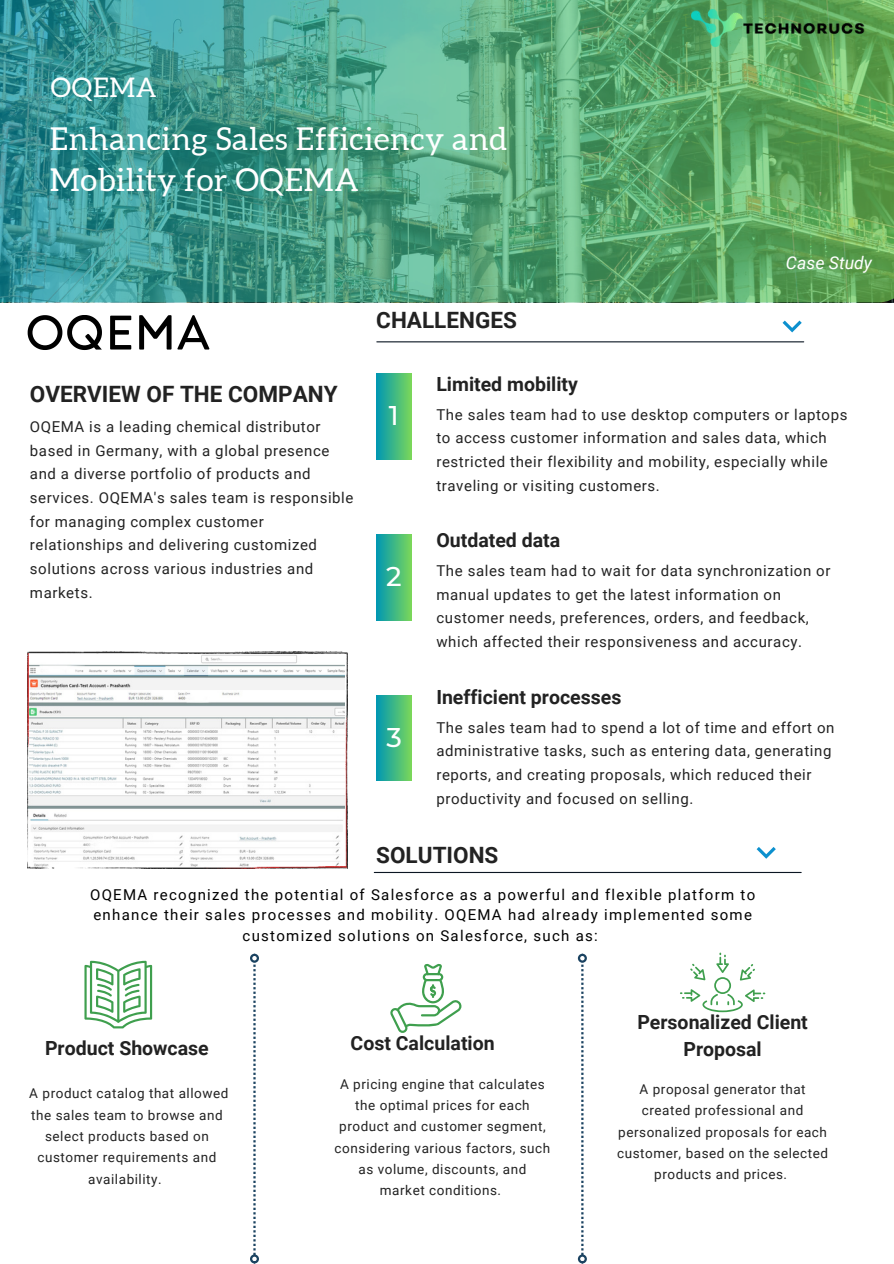
<style>
.page{position:relative;width:894px;height:1264px;background:#fff}
.page>*{position:absolute;margin:0;border:0;box-sizing:border-box;transform-origin:0 0}
.t1{font:31.5px/40.5px "Aleo";letter-spacing:.02em;color:#fff}
.t2{font:27px "Aleo";letter-spacing:.02em;color:#fff}
.t3{font:500 27px "Montserrat";color:#fff}
.t4{font:700 22.5px "Roboto";color:#222}
.t5{font:700 19.5px/27px "Roboto";color:#222;text-align:center}
.t6{font:italic 17.55px "Roboto";color:#fff}
.t7{font:15px/23.7px "Roboto";letter-spacing:.04em;color:#222}
.t8{font:15px/20.2px "Roboto";letter-spacing:.085em;color:#000;text-align:center}
.t9{font:13.5px/21.3px "Roboto";letter-spacing:.04em;color:#222;text-align:center}
</style>
<div class="page">
<svg style="left:376px;top:374px;width:35px;height:85px;background:#3bb687"></svg>
<svg style="left:376px;top:534px;width:35px;height:86px;background:#3bb687"></svg>
<svg style="left:376px;top:695px;width:35px;height:86px;background:#3bb687"></svg>
<hr style="left:377px;top:341px;width:426px;height:1px;background:#0b1623">
<svg style="left:782px;top:320px;width:19px;height:12px"></svg>
<svg style="left:756px;top:847px;width:19px;height:11px"></svg>
<img style="left:27px;top:651px;width:321px;height:217px">
<img style="left:0;top:0;width:893px;height:302px">
<svg style="left:28px;top:315px;width:181px;height:35px"></svg>
<svg style="left:253px;top:962px;width:2px;height:292px"></svg>
<div style="left:250px;top:1254px;width:9px;height:9px;border:2px solid #1b4361;border-radius:50%"></div>
<div style="left:250px;top:953px;width:9px;height:9px;border:2px solid #1b4361;border-radius:50%"></div>
<svg style="left:581px;top:962px;width:2px;height:292px"></svg>
<div style="left:577px;top:1254px;width:9px;height:9px;border:2px solid #1b4361;border-radius:50%"></div>
<div style="left:577px;top:953px;width:9px;height:9px;border:2px solid #1b4361;border-radius:50%"></div>
<img style="left:691px;top:9px;width:173px;height:38px">
<svg style="left:84px;top:960px;width:68px;height:68px"></svg>
<svg style="left:390px;top:963px;width:71px;height:69px"></svg>
<svg style="left:680px;top:952px;width:85px;height:60px"></svg>
<hr style="left:374px;top:871px;width:427px;height:2px;background:#0b1623">
<h2 class="t2" style="left:51px;top:71px;width:107px">OQEMA</h2>
<h1 class="t1" style="left:50px;top:120px;width:458px">Enhancing Sales Efficiency and<br>Mobility for OQEMA</h1>
<h3 class="t4" style="left:376px;top:304px;width:142px">CHALLENGES</h3>
<p class="t6" style="left:785px;top:250px;width:87px">Case Study</p>
<h3 class="t4" style="left:30px;top:378px;width:309px">OVERVIEW OF THE COMPANY</h3>
<p class="t7" style="left:30px;top:414px;width:325px">OQEMA is a leading chemical distributor based in Germany, with a global presence and a diverse portfolio of products and services. OQEMA's sales team is responsible for managing complex customer relationships and delivering customized solutions across various industries and markets.</p>
<h2 class="t3" style="left:389px;top:396px;width:11px">1</h2>
<h2 class="t3" style="left:386px;top:557px;width:17px">2</h2>
<h2 class="t3" style="left:386px;top:718px;width:17px">3</h2>
<h3 class="t5" style="left:436px;top:370px;width:143px">Limited mobility</h3>
<p class="t7" style="left:436px;top:402px;width:412px">The sales team had to use desktop computers or laptops to access customer information and sales data, which restricted their flexibility and mobility, especially while traveling or visiting customers.</p>
<h3 class="t5" style="left:436px;top:526px;width:125px">Outdated data</h3>
<p class="t7" style="left:436px;top:558px;width:395px">The sales team had to wait for data synchronization or manual updates to get the latest information on customer needs, preferences, orders, and feedback, which affected their responsiveness and accuracy.</p>
<h3 class="t5" style="left:436px;top:683px;width:186px">Inefficient processes</h3>
<p class="t7" style="left:436px;top:715px;width:399px">The sales team had to spend a lot of time and effort on administrative tasks, such as entering data, generating reports, and creating proposals, which reduced their productivity and focused on selling.</p>
<h3 class="t4" style="left:376px;top:839px;width:124px">SOLUTIONS</h3>
<p class="t8" style="left:90px;top:884px;width:666px">OQEMA recognized the potential of Salesforce as a powerful and flexible platform to enhance their sales processes and mobility. OQEMA had already implemented some customized solutions on Salesforce, such as:</p>
<h3 class="t5" style="left:45px;top:1033px;width:165px">Product Showcase</h3>
<h3 class="t5" style="left:350px;top:1028px;width:146px">Cost Calculation</h3>
<h3 class="t5" style="left:637px;top:1008px;width:172px">Personalized Client<br>Proposal</h3>
<p class="t9" style="left:29px;top:1082px;width:201px">A product catalog that allowed the sales team to browse and select products based on customer requirements and availability.</p>
<p class="t9" style="left:334px;top:1072px;width:217px">A pricing engine that calculates the optimal prices for each product and customer segment, considering various factors, such as volume, discounts, and market conditions.</p>
<p class="t9" style="left:617px;top:1077px;width:212px">A proposal generator that created professional and personalized proposals for each customer, based on the selected products and prices.</p>
</div>
